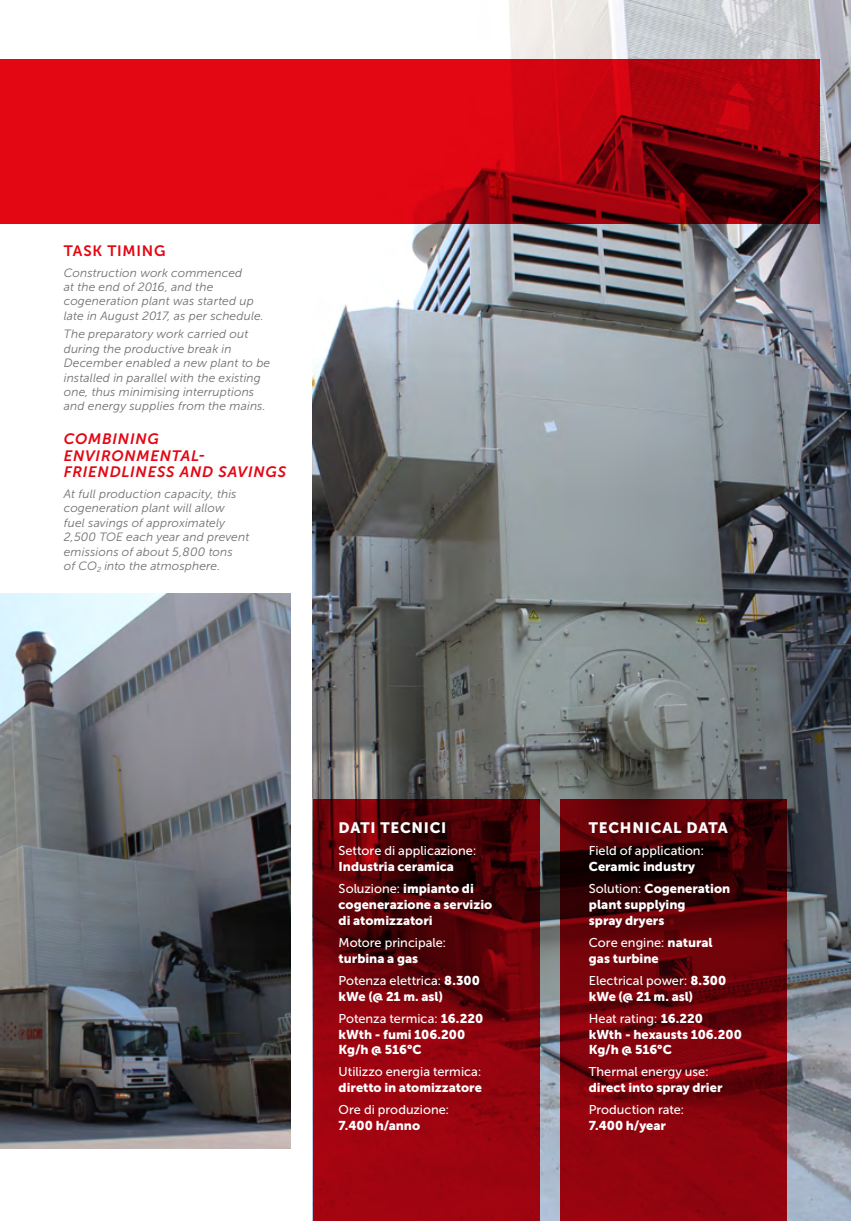
<style>
.page{position:relative;width:851px;height:1221px;background:#fff}
.page>*{position:absolute;margin:0;border:0;box-sizing:border-box;transform-origin:0 0}
.t1{font:italic 15px/16.5px "Museo Sans 700";letter-spacing:.05em;color:#e30613}
.t2{font:15px "Museo Sans 900";letter-spacing:.05em;color:#fff}
.t3{font:15px "Museo Sans 700";letter-spacing:.05em;color:#e30613}
.t4{font:12.75px/15.8px "Museo Sans 900";color:#fff}
.t5{font:12.75px "Museo Sans 500";color:#fff}
.t6{font:italic 12px/14.4px "Museo Sans 300";letter-spacing:.01em;color:#706f6f}
.s1{font-family:"Museo Sans 900"}
.s2{font-family:"Museo Sans 500"}
</style>
<div class="page">
<img style="left:313px;top:0;width:537px;height:1220px">
<svg style="left:0;top:60px;width:819px;height:164px;background:#c30410"></svg>
<svg style="left:560px;top:799px;width:227px;height:421px;background:#6b0209"></svg>
<svg style="left:313px;top:799px;width:226px;height:421px;background:#79020b"></svg>
<img style="left:0;top:594px;width:291px;height:554px">
<p class="t3" style="left:64px;top:242px;width:103px">TASK TIMING</p>
<p class="t6" style="left:64px;top:265px;width:201px">Construction work commenced<br>at the end of 2016, and the cogeneration plant was started up late in August 2017, as per schedule.</p>
<p class="t6" style="left:64px;top:327px;width:208px">The preparatory work carried out during the productive break in December enabled a new plant to be installed in parallel with the existing one, thus minimising interruptions and energy supplies from the mains.</p>
<p class="t1" style="left:64px;top:431px;width:224px">COMBINING<br>ENVIRONMENTAL-<br>FRIENDLINESS AND SAVINGS</p>
<p class="t6" style="left:64px;top:487px;width:187px">At full production capacity, this cogeneration plant will allow<br>fuel savings of approximately<br>2,500 TOE each year and prevent emissions of about 5,800 tons<br>of CO<sub>2</sub> into the atmosphere.</p>
<p class="t2" style="left:338px;top:819px;width:109px">DATI TECNICI</p>
<p class="t5" style="left:338px;top:844px;width:139px">Settore di applicazione:</p>
<p class="t4" style="left:338px;top:858px;width:117px">Industria ceramica</p>
<p class="t5" style="left:338px;top:882px;width:137px">Soluzione: <span class="s1">impianto di</span></p>
<p class="t4" style="left:338px;top:896px;width:155px">cogenerazione a servizio di atomizzatori</p>
<p class="t5" style="left:338px;top:935px;width:109px">Motore principale:</p>
<p class="t4" style="left:338px;top:950px;width:81px">turbina a gas</p>
<p class="t5" style="left:338px;top:973px;width:143px">Potenza elettrica: <span class="s1">8.300</span></p>
<p class="t4" style="left:338px;top:988px;width:106px">kWe (@ 21 m. asl)</p>
<p class="t5" style="left:338px;top:1011px;width:146px">Potenza termica: <span class="s1">16.220</span></p>
<p class="t4" style="left:338px;top:1026px;width:128px">kWth - fumi 106.200<br>Kg/h @ 516°C</p>
<p class="t5" style="left:338px;top:1065px;width:144px">Utilizzo energia termica:</p>
<p class="t4" style="left:338px;top:1079px;width:145px">diretto in atomizzatore</p>
<p class="t5" style="left:338px;top:1102px;width:112px">Ore di produzione:</p>
<p class="t4" style="left:338px;top:1117px;width:83px">7.400 h/anno</p>
<p class="t2" style="left:588px;top:819px;width:140px">TECHNICAL DATA</p>
<p class="t5" style="left:588px;top:844px;width:117px">Field of application:</p>
<p class="t4" style="left:588px;top:855px;width:143px;line-height:22.2px">Ceramic industry<br><span class="s2">Solution:</span> Cogeneration</p>
<p class="t4" style="left:588px;top:896px;width:98px">plant supplying spray dryers</p>
<p class="t5" style="left:588px;top:935px;width:125px">Core engine: <span class="s1">natural</span></p>
<p class="t4" style="left:588px;top:950px;width:71px">gas turbine</p>
<p class="t5" style="left:588px;top:973px;width:139px">Electrical power: <span class="s1">8.300</span></p>
<p class="t4" style="left:588px;top:988px;width:106px">kWe (@ 21 m. asl)</p>
<p class="t5" style="left:588px;top:1011px;width:116px">Heat rating: <span class="s1">16.220</span></p>
<p class="t4" style="left:588px;top:1026px;width:154px">kWth - hexausts 106.200<br>Kg/h @ 516°C</p>
<p class="t5" style="left:588px;top:1065px;width:121px">Thermal energy use:</p>
<p class="t4" style="left:588px;top:1079px;width:135px">direct into spray drier</p>
<p class="t5" style="left:588px;top:1102px;width:97px">Production rate:</p>
<p class="t4" style="left:588px;top:1117px;width:79px">7.400 h/year</p>
</div>
